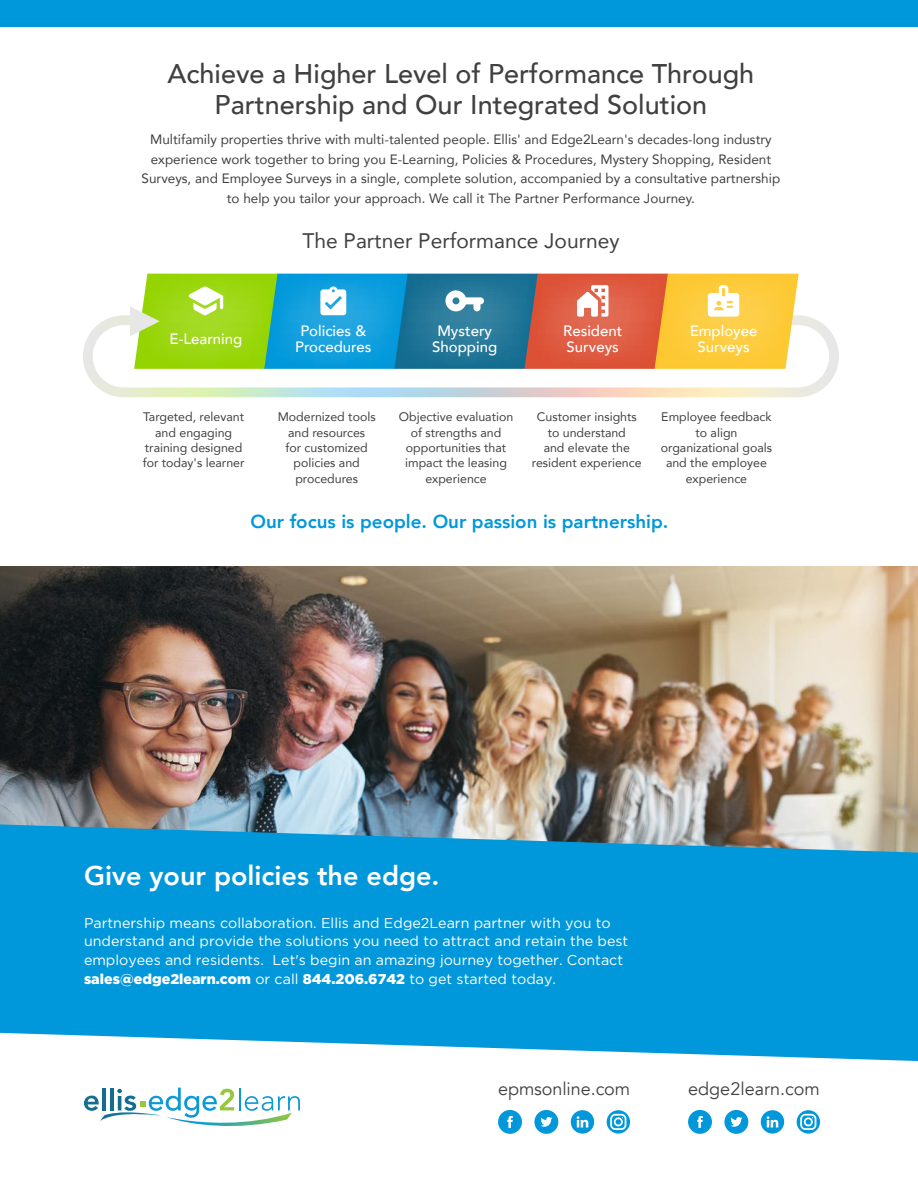
<style>
.page{position:relative;width:918px;height:1188px;background:#fff}
.page>*{position:absolute;margin:0;border:0;box-sizing:border-box;transform-origin:0 0}
.t1{font:500 27px/31.5px "Avenir";color:#404040;text-align:center}
.t2{font:800 27px "Avenir";color:#fff}
.t3{font:21px "Avenir";color:#404040}
.t4{font:800 18.75px "Avenir";color:#0098db}
.t5{font:18px "Avenir";color:#404040}
.t6{font:500 15px/15.8px "Avenir";color:#fff;text-align:center}
.t7{font:14.25px/18.8px "Gotham";color:#fff}
.t8{font:13.5px/19.5px "Avenir";color:#404040;text-align:center}
.t9{font:12.3px/15.3px "Avenir";color:#404040;text-align:center}
.s1{font-weight:900}
</style>
<div class="page">
<img style="left:0;top:567px;width:918px;height:257px">
<div style="left:0;top:0;width:918px;height:27px;background:#0098db"></div>
<svg style="left:83px;top:315px;width:756px;height:82px"></svg>
<svg style="left:130px;top:274px;width:669px;height:95px;background:#8fa371"></svg>
<svg style="left:0;top:824px;width:918px;height:237px;background:#1a9fda"></svg>
<svg style="left:84px;top:1088px;width:216px;height:38px"></svg>
<svg style="left:498px;top:1110px;width:24px;height:24px"></svg>
<svg style="left:534px;top:1110px;width:24px;height:24px"></svg>
<svg style="left:571px;top:1110px;width:23px;height:24px"></svg>
<svg style="left:607px;top:1110px;width:23px;height:24px"></svg>
<svg style="left:688px;top:1110px;width:24px;height:24px"></svg>
<svg style="left:724px;top:1110px;width:24px;height:24px"></svg>
<svg style="left:761px;top:1110px;width:23px;height:24px"></svg>
<svg style="left:797px;top:1110px;width:23px;height:24px"></svg>
<h1 class="t1" style="left:168px;top:56px;width:588px">Achieve a Higher Level of Performance Through<br>Partnership and Our Integrated Solution</h1>
<p class="t8" style="left:142px;top:130px;width:640px">Multifamily properties thrive with multi-talented people. Ellis' and Edge2Learn's decades-long industry experience work together to bring you E-Learning, Policies &amp; Procedures, Mystery Shopping, Resident Surveys, and Employee Surveys in a single, complete solution, accompanied by a consultative partnership to help you tailor your approach. We call it The Partner Performance Journey.</p>
<h2 class="t3" style="left:302px;top:224px;width:319px">The Partner Performance Journey</h2>
<p class="t6" style="left:295px;top:323px;width:78px">Policies &amp;<br>Procedures</p>
<p class="t6" style="left:170px;top:330px;width:74px">E-Learning</p>
<p class="t6" style="left:432px;top:323px;width:67px">Mystery<br>Shopping</p>
<p class="t6" style="left:563px;top:323px;width:61px;text-align:left">Resident<br>Surveys</p>
<p class="t6" style="left:690px;top:323px;width:69px">Employee<br>Surveys</p>
<p class="t9" style="left:143px;top:409px;width:103px">Targeted, relevant and engaging training designed for today's learner</p>
<p class="t9" style="left:278px;top:409px;width:99px">Modernized tools and resources<br>for customized policies and procedures</p>
<p class="t9" style="left:661px;top:409px;width:113px">Employee feedback to align organizational goals and the employee experience</p>
<p class="t9" style="left:532px;top:409px;width:111px">Customer insights to understand<br>and elevate the resident experience</p>
<p class="t9" style="left:399px;top:409px;width:116px">Objective evaluation of strengths and opportunities that impact the leasing experience</p>
<h3 class="t4" style="left:250px;top:507px;width:419px">Our focus is people. Our passion is partnership.</h3>
<h1 class="t2" style="left:84px;top:854px;width:357px">Give your policies the edge.</h1>
<p class="t7" style="left:84px;top:913px;width:546px">Partnership means collaboration. Ellis and Edge2Learn partner with you to understand and provide the solutions you need to attract and retain the best employees and residents. Let's begin an amazing journey together. Contact <span class="s1">sales@edge2learn.com</span> or call <span class="s1">844.206.6742</span> to get started today.</p>
<h3 class="t5" style="left:498px;top:1078px;width:134px">epmsonline.com</h3>
<h3 class="t5" style="left:688px;top:1078px;width:133px">edge2learn.com</h3>
</div>
